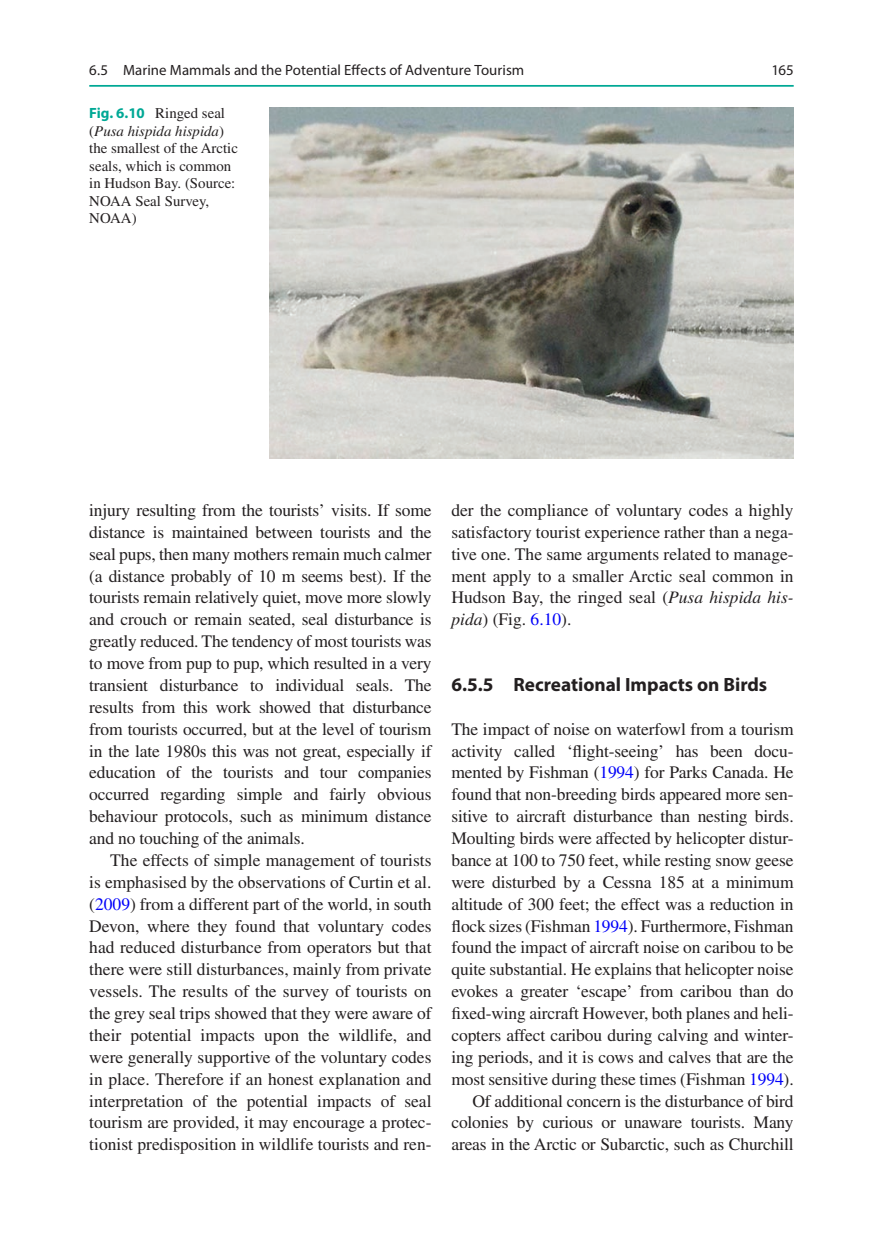
<style>
.page{position:relative;width:883px;height:1260px;background:#fff}
.page>*{position:absolute;margin:0;border:0;box-sizing:border-box;transform-origin:0 0}
.t1{font:700 19.25px "Xtdgkt Myriad Pro";color:#231f20}
.t2{font:17.5px/21.9px "Sdpfkc Times LT Std";letter-spacing:-.005em;color:#231f20;text-align:justify}
.t3{font:14.88px/17.5px "Sdpfkc Times LT Std";color:#231f20}
.t4{font:14.88px "Cnymrk Myriad Pro";letter-spacing:.005em;color:#231f20}
.t5{font:italic 14.88px "Vwnshx Times LT Std";color:#231f20}
.s1{font-family:"Xtdgkt Myriad Pro";font-weight:700;color:#00a895}
.s2{font-family:"Sdpfkc Times LT Std";font-style:normal}
.s3{color:#0000fa}
.s4{font-family:"Vwnshx Times LT Std";font-style:italic}
</style>
<div class="page">
<img style="left:269px;top:107px;width:525px;height:351px">
<hr style="left:89px;top:85px;width:705px;height:2px;background:#00a895">
<p class="t4" style="left:89px;top:61px;width:437px">6.5 Marine Mammals and the Potential Effects of Adventure Tourism</p>
<p class="t3" style="left:89px;top:104px;width:137px"><span class="s1">Fig. 6.10</span> Ringed seal</p>
<p class="t5" style="left:89px;top:123px;width:136px"><span class="s2">(</span>Pusa hispida hispida<span class="s2">)</span></p>
<p class="t3" style="left:89px;top:139px;width:150px">the smallest of the Arctic seals, which is common in Hudson Bay. (Source:<br>NOAA Seal Survey,<br>NOAA)</p>
<p class="t4" style="left:772px;top:61px;width:24px">165</p>
<p class="t2" style="left:89px;top:499px;width:344px">injury resulting from the tourists’ visits. If some distance is maintained between tourists and the seal pups, then many mothers remain much calmer (a distance probably of 10 m seems best). If the tourists remain relatively quiet, move more slowly and crouch or remain seated, seal disturbance is greatly reduced. The tendency of most tourists was to move from pup to pup, which resulted in a very transient disturbance to individual seals. The results from this work showed that disturbance from tourists occurred, but at the level of tourism in the late 1980s this was not great, especially if education of the tourists and tour companies occurred regarding simple and fairly obvious behaviour protocols, such as minimum distance and no touching of the animals.</p>
<p class="t2" style="left:89px;top:849px;width:344px;text-indent:21px">The effects of simple management of tourists is emphasised by the observations of Curtin et al. (<span class="s3">2009</span>) from a different part of the world, in south Devon, where they found that voluntary codes had reduced disturbance from operators but that there were still disturbances, mainly from private vessels. The results of the survey of tourists on the grey seal trips showed that they were aware of their potential impacts upon the wildlife, and were generally supportive of the voluntary codes in place. Therefore if an honest explanation and interpretation of the potential impacts of seal tourism are provided, it may encourage a protec&shy;tionist predisposition in wildlife tourists and ren-</p>
<p class="t2" style="left:451px;top:499px;width:344px">der the compliance of voluntary codes a highly satisfactory tourist experience rather than a nega&shy;tive one. The same arguments related to manage&shy;ment apply to a smaller Arctic seal common in Hudson Bay, the ringed seal (<span class="s4">Pusa hispida his&shy;pida</span>) (Fig. <span class="s3">6.10</span>).</p>
<p class="t1" style="left:451px;top:672px;width:317px">6.5.5 Recreational Impacts on Birds</p>
<p class="t2" style="left:451px;top:718px;width:344px;text-align:right">The impact of noise on waterfowl from a tourism activity called ‘flight-seeing’ has been docu&shy;mented by Fishman (<span class="s3">1994</span>) for Parks Canada. He found that non-breeding birds appeared more sen&shy;sitive to aircraft disturbance than nesting birds.<br>Moulting birds were affected by helicopter distur&shy;bance at 100 to 750 feet, while resting snow geese were disturbed by a Cessna 185 at a minimum altitude of 300 feet; the effect was a reduction in flock sizes (Fishman <span class="s3">1994</span>). Furthermore, Fishman found the impact of aircraft noise on caribou to be quite substantial. He explains that helicopter noise evokes a greater ‘escape’ from caribou than do fixed-wing aircraft However, both planes and heli&shy;copters affect caribou during calving and winter&shy;ing periods, and it is cows and calves that are the most sensitive during these times (Fishman <span class="s3">1994</span>).<br>Of additional concern is the disturbance of bird colonies by curious or unaware tourists. Many areas in the Arctic or Subarctic, such as Churchill</p>
</div>
